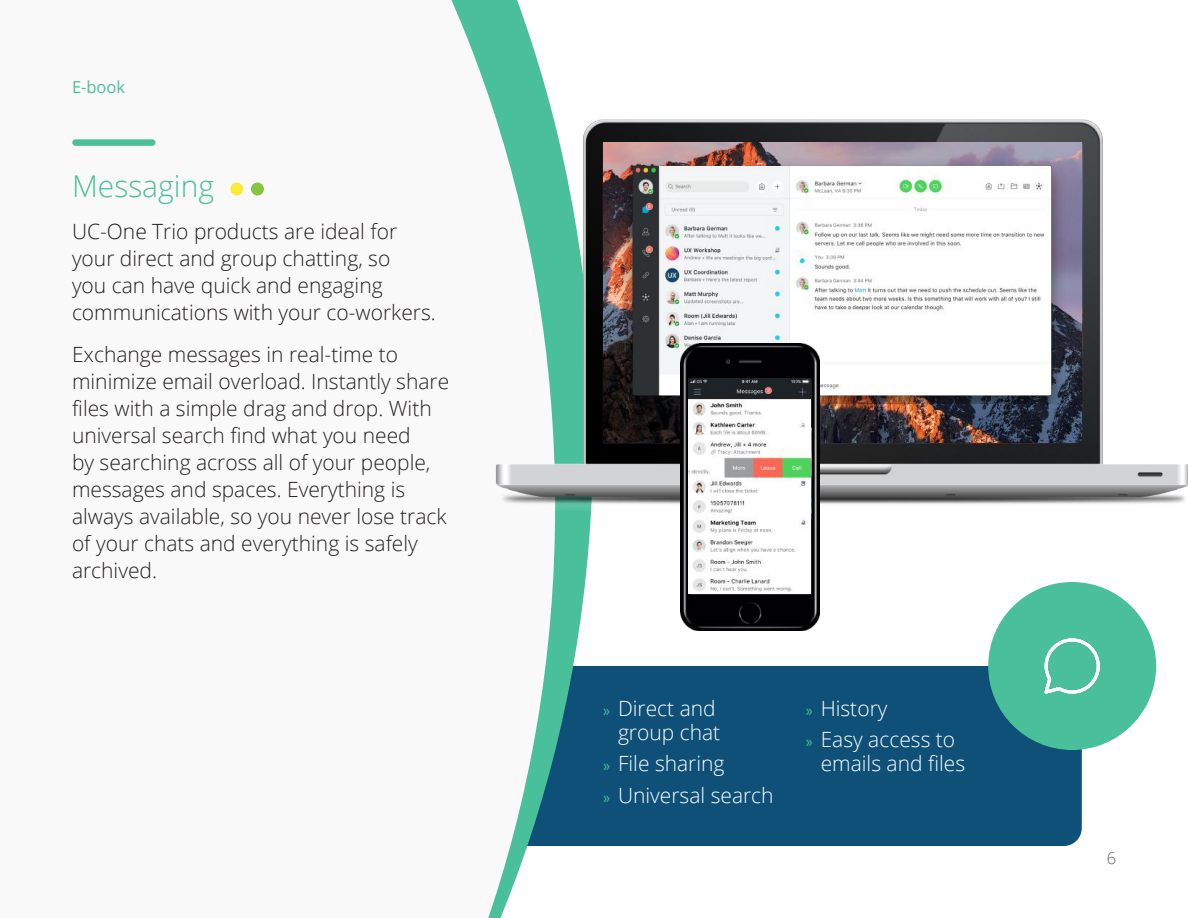
<style>
.page{position:relative;width:1188px;height:918px;background:#fff}
.page>*{position:absolute;margin:0;border:0;box-sizing:border-box;transform-origin:0 0}
.t1{font:300 30px "Open Sans";color:#4ac09a}
.t2{font:300 21px/27px "Open Sans";color:#241f1f}
.t3{font:300 21px/31.5px "Open Sans";color:#fff}
.t4{font:16.5px "Open Sans";color:#4ac09a}
.t5{font:300 16.5px "Open Sans";color:#656866}
.s1{font-family:"Myriad Pro";font-weight:400;font-size:16.5px;color:#4ac09a}
</style>
<div class="page">
<div style="left:355px;top:666px;width:727px;height:180px;background:#0e5077;border-radius:18px"></div>
<svg style="left:555px;top:510px;width:37px;height:241px;fill:#4ac09a"></svg>
<svg style="left:72px;top:0;width:483px;height:918px"></svg>
<div style="left:988px;top:582px;width:168px;height:168px;background:#4ac09a;border-radius:50%"></div>
<div style="left:72px;top:139px;width:83px;height:7px;background:#4ac09a;border-radius:3px"></div>
<img style="left:463px;top:108px;width:725px;height:402px">
<img style="left:603px;top:142px;width:479px;height:301px">
<img style="left:617px;top:158px;width:449px;height:245px">
<img style="left:680px;top:344px;width:140px;height:286px">
<img style="left:689px;top:378px;width:122px;height:216px">
<svg style="left:1045px;top:638px;width:55px;height:56px"></svg>
<div style="left:230px;top:182px;width:14px;height:14px;background:#fde938;border-radius:50%"></div>
<div style="left:229px;top:181px;width:16px;height:16px;border:2px solid #fff;border-radius:50%"></div>
<div style="left:250px;top:182px;width:15px;height:14px;background:#86c53f;border-radius:50%"></div>
<div style="left:249px;top:181px;width:17px;height:16px;border:2px solid #fff;border-radius:50%"></div>
<p class="t4" style="left:72px;top:76px;width:55px">E-book</p>
<h1 class="t1" style="left:72px;top:166px;width:144px">Messaging</h1>
<p class="t2" style="left:72px;top:217px;width:365px">UC-One Trio products are ideal for your direct and group chatting, so<br>you can have quick and engaging communications with your co-workers.</p>
<p class="t2" style="left:72px;top:340px;width:379px">Exchange messages in real-time to minimize email overload. Instantly share files with a simple drag and drop. With universal search find what you need<br>by searching across all of your people, messages and spaces. Everything is always available, so you never lose track of your chats and everything is safely archived.</p>
<p class="t3" style="left:603px;top:696px;width:119px;line-height:24px;text-align:right"><span class="s1">»</span> Direct and group chat</p>
<p class="t3" style="left:603px;top:747px;width:172px"><span class="s1">»</span> File sharing<br><span class="s1">»</span> Universal search</p>
<p class="t3" style="left:806px;top:692px;width:151px"><span class="s1">»</span> History<br><span class="s1">»</span> Easy access to</p>
<p class="t3" style="left:821px;top:747px;width:146px">emails and files</p>
<p class="t5" style="left:1107px;top:847px;width:11px">6</p>
</div>
